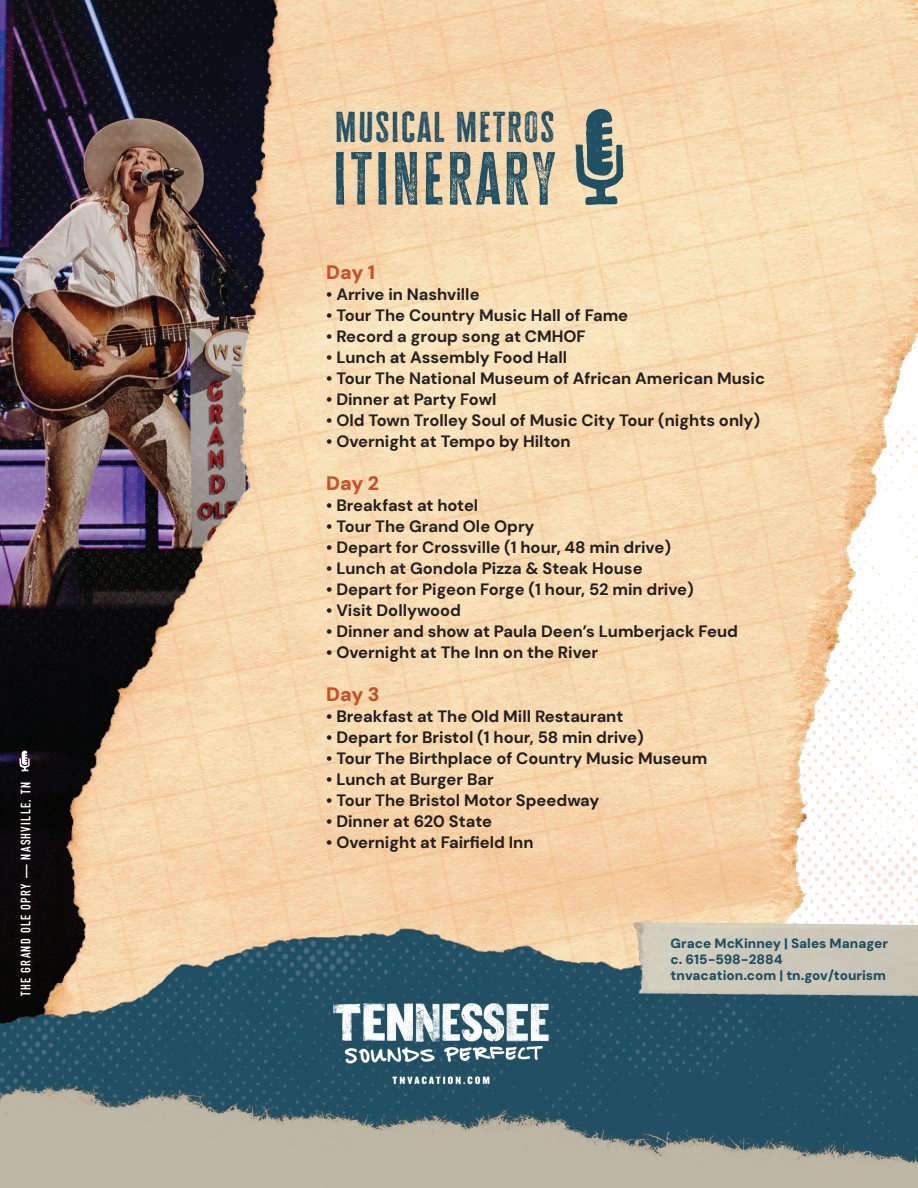
<style>
.page{position:relative;width:918px;height:1188px;background:#fff}
.page>*{position:absolute;margin:0;border:0;box-sizing:border-box;transform-origin:0 0}
.t1{font:61.35px "Cheddar Gothic Rough";letter-spacing:.06em;color:#1f5064}
.t2{font:35.25px "Cheddar Gothic Rough";letter-spacing:.06em;color:#1f5064}
.TN_Photo_Credit_White_Right{font:900 19.5px "DM Sans 18 pt";letter-spacing:-.01em;color:#c75028}
.TN_Photo_Credit_White_Right-2{font:700 16.5px "DM Sans 24 pt";color:#231f20}
.t3{font:900 13.5px "DM Sans 18 pt";color:#1f5064}
.t4{font:13.5px "DIN Engschrift Std";letter-spacing:.1em;color:#fff}
</style>
<div class="page">
<img style="left:0;top:0;width:918px;height:896px">
<img style="left:0;top:896px;width:918px;height:190px">
<img style="left:0;top:1086px;width:918px;height:102px">
<img style="left:333px;top:995px;width:221px;height:95px">
<img style="left:0;top:0;width:639px;height:760px">
<svg style="left:19px;top:750px;width:11px;height:21px"></svg>
<div style="left:11px;top:773px;width:29px;height:231px;background:#0a0909"></div>
<img style="left:617px;top:912px;width:301px;height:122px">
<p class="t4" style="left:18px;top:996px;width:215px;rotate:-90deg">THE GRAND OLE OPRY — NASHVILLE, TN</p>
<p class="t2" style="left:335px;top:105px;width:221px">MUSICAL METROS</p>
<p class="t1" style="left:334px;top:140px;width:224px">ITINERARY</p>
<p class="TN_Photo_Credit_White_Right" style="left:326px;top:259px;width:50px">Day 1</p>
<p class="TN_Photo_Credit_White_Right-2" style="left:326px;top:283px;width:155px">• Arrive in Nashville</p>
<p class="TN_Photo_Credit_White_Right-2" style="left:326px;top:304px;width:304px">• Tour The Country Music Hall of Fame</p>
<p class="TN_Photo_Credit_White_Right-2" style="left:326px;top:325px;width:261px">• Record a group song at CMHOF</p>
<p class="TN_Photo_Credit_White_Right-2" style="left:326px;top:346px;width:243px">• Lunch at Assembly Food Hall</p>
<p class="TN_Photo_Credit_White_Right-2" style="left:326px;top:367px;width:440px">• Tour The National Museum of African American Music</p>
<p class="TN_Photo_Credit_White_Right-2" style="left:326px;top:388px;width:172px">• Dinner at Party Fowl</p>
<p class="TN_Photo_Credit_White_Right-2" style="left:326px;top:409px;width:435px">• Old Town Trolley Soul of Music City Tour (nights only)</p>
<p class="TN_Photo_Credit_White_Right-2" style="left:326px;top:430px;width:246px">• Overnight at Tempo by Hilton</p>
<p class="TN_Photo_Credit_White_Right" style="left:326px;top:471px;width:54px">Day 2</p>
<p class="TN_Photo_Credit_White_Right-2" style="left:326px;top:495px;width:154px">• Breakfast at hotel</p>
<p class="TN_Photo_Credit_White_Right-2" style="left:326px;top:516px;width:210px">• Tour The Grand Ole Opry</p>
<p class="TN_Photo_Credit_White_Right-2" style="left:326px;top:537px;width:346px">• Depart for Crossville (1 hour, 48 min drive)</p>
<p class="TN_Photo_Credit_White_Right-2" style="left:326px;top:558px;width:318px">• Lunch at Gondola Pizza &amp; Steak House</p>
<p class="TN_Photo_Credit_White_Right-2" style="left:326px;top:579px;width:369px">• Depart for Pigeon Forge (1 hour, 52 min drive)</p>
<p class="TN_Photo_Credit_White_Right-2" style="left:326px;top:600px;width:136px">• Visit Dollywood</p>
<p class="TN_Photo_Credit_White_Right-2" style="left:326px;top:621px;width:413px">• Dinner and show at Paula Deen’s Lumberjack Feud</p>
<p class="TN_Photo_Credit_White_Right-2" style="left:326px;top:642px;width:274px">• Overnight at The Inn on the River</p>
<p class="TN_Photo_Credit_White_Right" style="left:326px;top:682px;width:55px">Day 3</p>
<p class="TN_Photo_Credit_White_Right-2" style="left:326px;top:706px;width:299px">• Breakfast at The Old Mill Restaurant</p>
<p class="TN_Photo_Credit_White_Right-2" style="left:326px;top:727px;width:319px">• Depart for Bristol (1 hour, 58 min drive)</p>
<p class="TN_Photo_Credit_White_Right-2" style="left:326px;top:748px;width:383px">• Tour The Birthplace of Country Music Museum</p>
<p class="TN_Photo_Credit_White_Right-2" style="left:326px;top:769px;width:169px">• Lunch at Burger Bar</p>
<p class="TN_Photo_Credit_White_Right-2" style="left:326px;top:790px;width:275px">• Tour The Bristol Motor Speedway</p>
<p class="TN_Photo_Credit_White_Right-2" style="left:326px;top:811px;width:167px">• Dinner at 620 State</p>
<p class="TN_Photo_Credit_White_Right-2" style="left:326px;top:832px;width:209px">• Overnight at Fairfield Inn</p>
<p class="t3" style="left:671px;top:934px;width:219px">Grace McKinney | Sales Manager</p>
<p class="t3" style="left:671px;top:951px;width:114px">c. 615-598-2884</p>
<p class="t3" style="left:671px;top:967px;width:217px">tnvacation.com | tn.gov/tourism</p>
</div>
